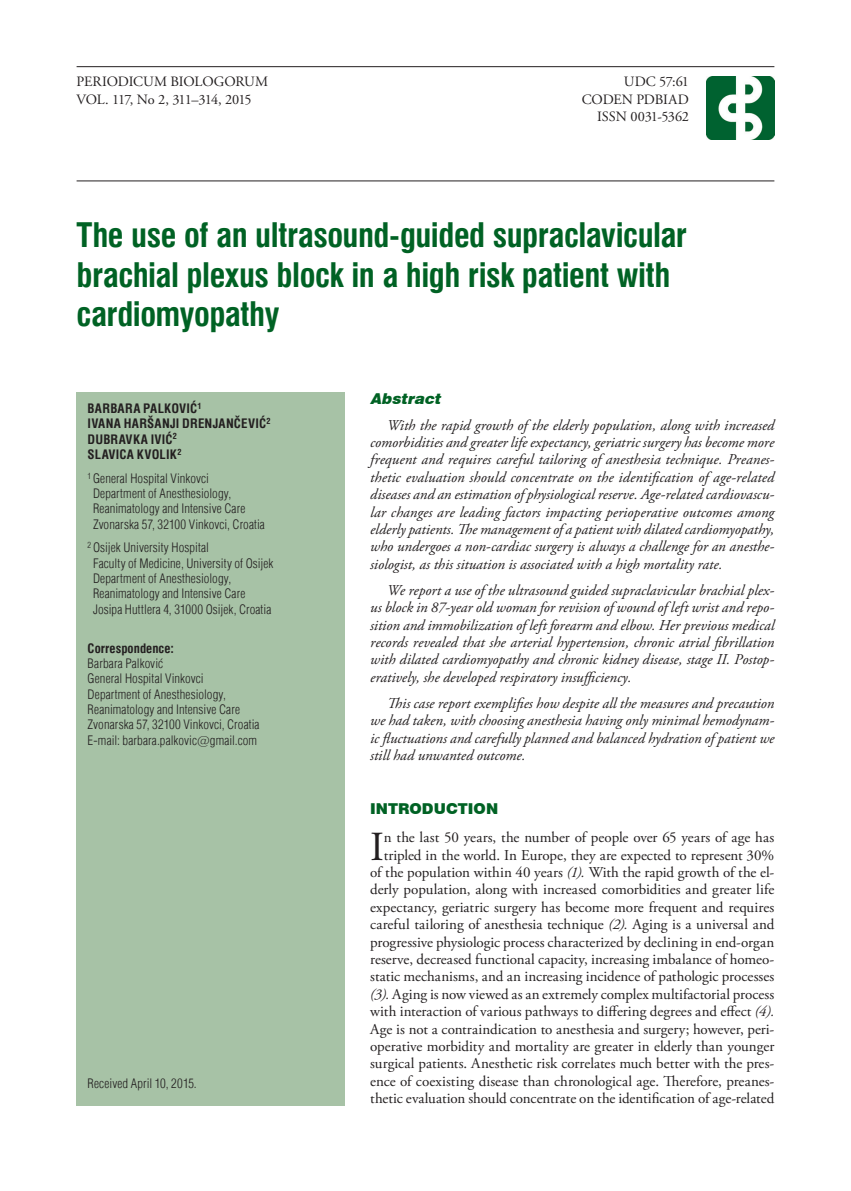
<style>
.page{position:relative;width:851px;height:1191px;background:#fff}
.page>*{position:absolute;margin:0;border:0;box-sizing:border-box;transform-origin:0 0}
.t1{font:41.25px "Adobe Garamond Pro";color:#231f20}
.t2{font:700 condensed 33px/39.6px "Swiss 721 BT";letter-spacing:-.015em;color:#006224}
.t3{font:italic 15px/17.4px "Adobe Garamond Pro";color:#231f20;text-align:justify}
.t4{font:15px/17.4px "Adobe Garamond Pro";color:#231f20;text-align:right}
.t5{font:900 15px "Swiss 721 BT";color:#006224}
.t6{font:italic 900 15px "Swiss 721 BT";color:#006224}
.t7{font:14.25px/17.4px "Adobe Garamond Pro";letter-spacing:-.02em;color:#231f20;text-align:right}
.t8{font:14.25px "Adobe Garamond Pro";letter-spacing:-.06em;color:#231f20}
.t9{font:12.75px/15.3px "Helvetica Condensed Light HR Normal";letter-spacing:.01em;color:#231f20}
.t10{font:700 condensed 12.75px/15.3px "Helvetica";letter-spacing:.015em;color:#231f20}
.t11{font:700 condensed 12.75px "Swiss 721 BT";letter-spacing:.005em;color:#231f20}
.s1{font-family:"Swiss 721 BT";font-weight:300}
.s2{font-style:italic}
</style>
<div class="page">
<img style="left:706px;top:76px;width:68px;height:64px">
<hr style="left:77px;top:66px;width:697px;height:1px;background:#231f20">
<hr style="left:77px;top:180px;width:697px;height:1px;background:#231f20">
<div style="left:77px;top:392px;width:267px;height:714px;background:#a7c2a6"></div>
<p class="t7" style="left:77px;top:73px;width:193px">PERIODICUM BIOLOGORUM</p>
<p class="t7" style="left:623px;top:73px;width:67px">UDC 57:61</p>
<p class="t8" style="left:77px;top:90px;width:176px">VOL. 117, No 2, 311–314, 2015</p>
<p class="t7" style="left:581px;top:91px;width:109px">CODEN PDBIAD<br>ISSN 0031-5362</p>
<h2 class="t2" style="left:77px;top:215px;width:612px">The use of an ultrasound-guided supraclavicular brachial plexus block in a high risk patient with cardiomyopathy</h2>
<p class="t10" style="left:88px;top:401px;width:184px">BARBARA PALKOVIĆ<sup>1<br></sup>IVANA HARŠANJI DRENJANČEVIĆ<sup>2<br></sup>DUBRAVKA IVIĆ<sup>2<br></sup>SLAVICA KVOLIK<sup>2</sup></p>
<p class="t9" style="left:93px;top:470px;width:173px;text-indent:-5px"><sup>1</sup> General Hospital Vinkovci Department of Anesthesiology, Reanimatology and Intensive Care Zvonarska 57, 32100 Vinkovci, Croatia</p>
<p class="t9" style="left:93px;top:540px;width:182px;text-indent:-5px"><sup>2</sup> Osijek University Hospital<br>Faculty of Medicine, University of Osijek Department of Anesthesiology, Reanimatology and Intensive Care Josipa Huttlera 4, 31000 Osijek, Croatia</p>
<p class="t11" style="left:88px;top:640px;width:88px">Correspondence:</p>
<p class="t9" style="left:88px;top:655px;width:173px">Barbara Palkovi}<br>General Hospital Vinkovci<br>Department of Anesthesiology,<br>Reanimatology and Intensive Care<br>Zvonarska 57, 32100 Vinkovci, Croatia<br>E-mail: barbara.palkovic<span class="s1">@</span>gmail.com</p>
<p class="t9" style="left:88px;top:1075px;width:111px">Received April 10, 2015.</p>
<p class="t6" style="left:370px;top:389px;width:75px">Abstract</p>
<p class="t3" style="left:370px;top:416px;width:405px;text-indent:17px">With the rapid growth of the elderly population, along with increased comorbidities and greater life expectancy, geriatric surgery has become more frequent and requires careful tailoring of anesthesia technique. Preanes&shy;thetic evaluation should concentrate on the identification of age-related diseases and an estimation of physiological reserve. Age-related cardiovascu&shy;lar changes are leading factors impacting perioperative outcomes among elderly patients. The management of a patient with dilated cardiomyopathy, who undergoes a non-cardiac surgery is always a challenge for an anesthe&shy;siologist, as this situation is associated with a high mortality rate.</p>
<p class="t3" style="left:370px;top:581px;width:405px;text-indent:17px">We report a use of the ultrasound guided supraclavicular brachial plex&shy;us block in 87-year old woman for revision of wound of left wrist and repo&shy;sition and immobilization of left forearm and elbow. Her previous medical records revealed that she arterial hypertension, chronic atrial fibrillation with dilated cardiomyopathy and chronic kidney disease, stage II. Postop&shy;eratively, she developed respiratory insufficiency.</p>
<p class="t3" style="left:370px;top:694px;width:405px;text-indent:17px">This case report exemplifies how despite all the measures and precaution we had taken, with choosing anesthesia having only minimal hemodynam&shy;ic fluctuations and carefully planned and balanced hydration of patient we still had unwanted outcome.</p>
<p class="t5" style="left:370px;top:799px;width:129px">INTRODUCTION</p>
<h1 class="t1" style="left:370px;top:821px;width:15px">I</h1>
<p class="t4" style="left:370px;top:829px;width:405px">n the last 50 years, the number of people over 65 years of age has tripled in the world. In Europe, they are expected to represent 30% of the population within 40 years <span class="s2">(1).</span> With the rapid growth of the el&shy;derly population, along with increased comorbidities and greater life expectancy, geriatric surgery has become more frequent and requires careful tailoring of anesthesia technique <span class="s2">(2).</span> Aging is a universal and progressive physiologic process characterized by declining in end-organ reserve, decreased functional capacity, increasing imbalance of homeo&shy;static mechanisms, and an increasing incidence of pathologic processes <span class="s2">(3).</span> Aging is now viewed as an extremely complex multifactorial process with interaction of various pathways to differing degrees and effect <span class="s2">(4).<br></span>Age is not a contraindication to anesthesia and surgery; however, peri&shy;operative morbidity and mortality are greater in elderly than younger surgical patients. Anesthetic risk correlates much better with the pres&shy;ence of coexisting disease than chronological age. Therefore, preanes&shy;thetic evaluation should concentrate on the identification of age-related</p>
</div>
